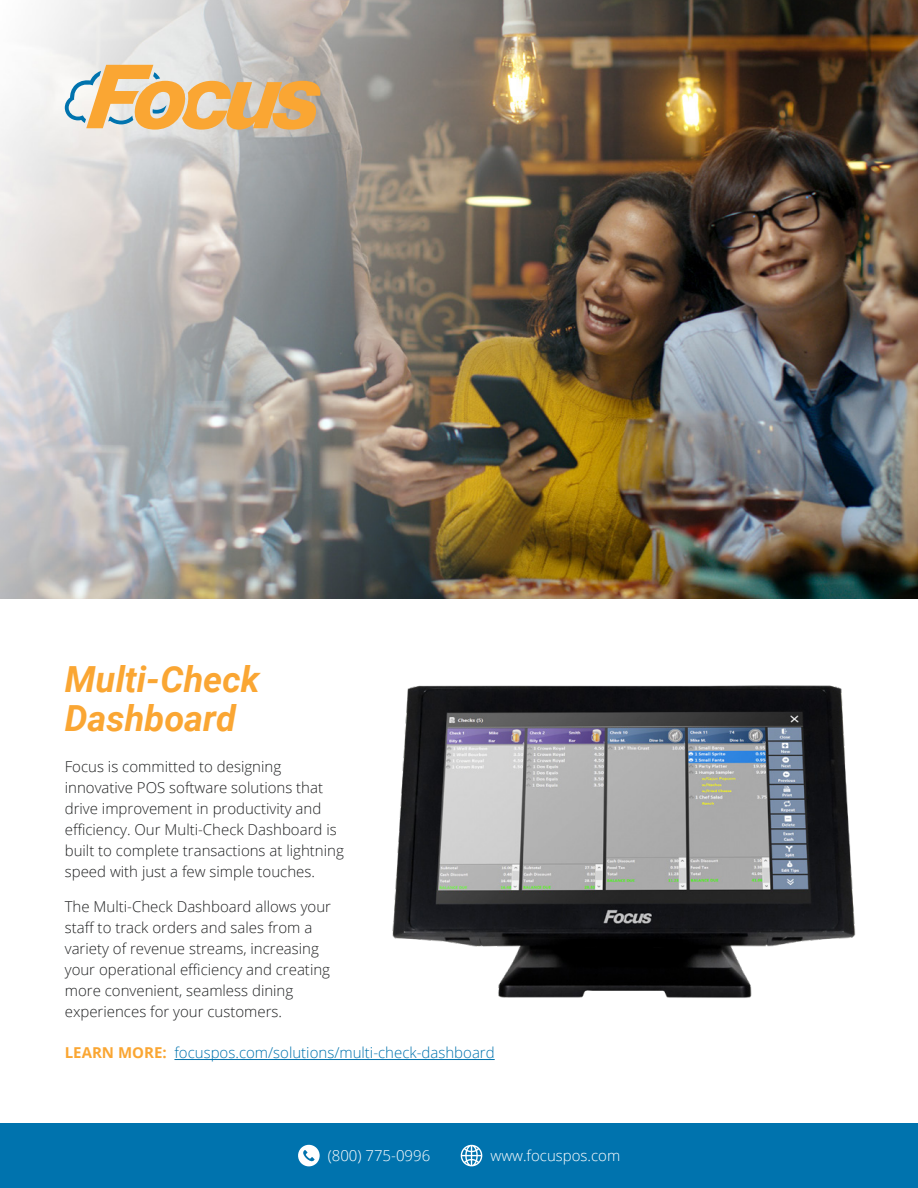
<style>
.page{position:relative;width:918px;height:1188px;background:#fff}
.page>*{position:absolute;margin:0;border:0;box-sizing:border-box;transform-origin:0 0}
.t1{font:italic 700 36px/39px "Roboto";color:#faa633}
.t2{font:300 15px/21px "Open Sans";color:#212223}
.t3{font:300 15px "Open Sans";color:#0073ae}
.t4{font:300 15px "Open Sans";color:#fff}
.s1{font-weight:700;color:#faa633}
</style>
<div class="page">
<img style="left:0;top:0;width:918px;height:599px">
<svg style="left:65px;top:65px;width:257px;height:65px;background:#e0be8b"></svg>
<div style="left:0;top:1123px;width:918px;height:65px;background:#0073ae"></div>
<svg style="left:460px;top:1144px;width:23px;height:23px"></svg>
<svg style="left:298px;top:1144px;width:22px;height:23px"></svg>
<img style="left:392px;top:685px;width:464px;height:313px">
<hr style="left:174px;top:1059px;width:321px;height:1px;background:#0073ae">
<p class="t1" style="left:65px;top:658px;width:196px">Multi-Check<br>Dashboard</p>
<p class="t2" style="left:65px;top:756px;width:281px">Focus is committed to designing innovative POS software solutions that drive improvement in productivity and efficiency. Our Multi-Check Dashboard is built to complete transactions at lightning speed with just a few simple touches.</p>
<p class="t2" style="left:65px;top:896px;width:268px">The Multi-Check Dashboard allows your staff to track orders and sales from a variety of revenue streams, increasing your operational efficiency and creating more convenient, seamless dining experiences for your customers.</p>
<p class="t3" style="left:65px;top:1043px;width:431px"><span class="s1">LEARN MORE:</span> focuspos.com/solutions/multi-check-dashboard</p>
<p class="t4" style="left:328px;top:1146px;width:104px">(800) 775-0996</p>
<p class="t4" style="left:490px;top:1145px;width:131px">www.focuspos.com</p>
</div>
